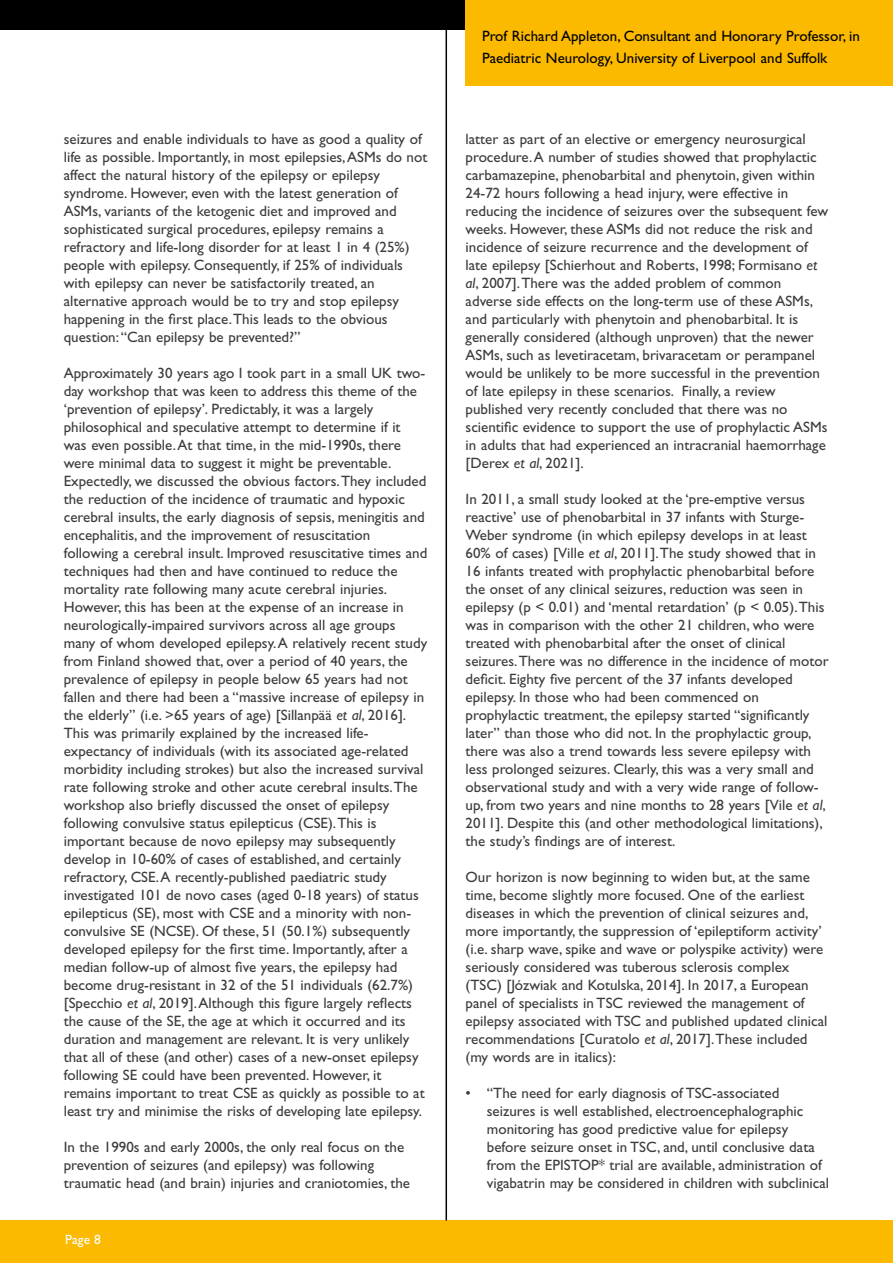
<style>
.page{position:relative;width:893px;height:1263px;background:#fff}
.page>*{position:absolute;margin:0;border:0;box-sizing:border-box;transform-origin:0 0}
.t1{font:15px/18px "Gill Sans Std";color:#3c3c3b}
.t2{font:15px/21px "Gill Sans Std";color:#000}
.t3{font:13.5px "Gill Sans Std";color:#fff}
.s1{font-style:italic}
</style>
<div class="page">
<div style="left:0;top:0;width:893px;height:30px;background:#000"></div>
<div style="left:0;top:1220px;width:893px;height:43px;background:#fbba00"></div>
<hr style="left:446px;top:30px;width:1px;height:1190px;background:#000">
<div style="left:466px;top:0;width:427px;height:85px;background:#fbba00"></div>
<p class="t1" style="left:64px;top:130px;width:365px">seizures and enable individuals to have as good a quality of life as possible. Importantly, in most epilepsies, ASMs do not affect the natural history of the epilepsy or epilepsy syndrome. However, even with the latest generation of ASMs, variants of the ketogenic diet and improved and sophisticated surgical procedures, epilepsy remains a refractory and life-long disorder for at least 1 in 4 (25%) people with epilepsy. Consequently, if 25% of individuals with epilepsy can never be satisfactorily treated, an alternative approach would be to try and stop epilepsy happening in the first place. This leads to the obvious question: “Can epilepsy be prevented?”</p>
<p class="t1" style="left:64px;top:364px;width:365px">Approximately 30 years ago I took part in a small UK two&shy;day workshop that was keen to address this theme of the ‘prevention of epilepsy’. Predictably, it was a largely philosophical and speculative attempt to determine if it<br>was even possible. At that time, in the mid-1990s, there were minimal data to suggest it might be preventable.<br>Expectedly, we discussed the obvious factors. They included the reduction of the incidence of traumatic and hypoxic cerebral insults, the early diagnosis of sepsis, meningitis and encephalitis, and the improvement of resuscitation following a cerebral insult. Improved resuscitative times and techniques had then and have continued to reduce the mortality rate following many acute cerebral injuries.<br>However, this has been at the expense of an increase in neurologically-impaired survivors across all age groups many of whom developed epilepsy. A relatively recent study from Finland showed that, over a period of 40 years, the prevalence of epilepsy in people below 65 years had not fallen and there had been a “massive increase of epilepsy in the elderly” (i.e. &gt;65 years of age) [Sillanpää <span class="s1">et al</span>, 2016].<br>This was primarily explained by the increased life&shy;expectancy of individuals (with its associated age-related morbidity including strokes) but also the increased survival rate following stroke and other acute cerebral insults. The workshop also briefly discussed the onset of epilepsy following convulsive status epilepticus (CSE). This is important because de novo epilepsy may subsequently develop in 10-60% of cases of established, and certainly refractory, CSE. A recently-published paediatric study investigated 101 de novo cases (aged 0-18 years) of status epilepticus (SE), most with CSE and a minority with non&shy;convulsive SE (NCSE). Of these, 51 (50.1%) subsequently developed epilepsy for the first time. Importantly, after a median follow-up of almost five years, the epilepsy had become drug‐resistant in 32 of the 51 individuals (62.7%) [Specchio <span class="s1">et al</span>, 2019]. Although this figure largely reflects the cause of the SE, the age at which it occurred and its duration and management are relevant. It is very unlikely that all of these (and other) cases of a new-onset epilepsy following SE could have been prevented. However, it remains important to treat CSE as quickly as possible to at least try and minimise the risks of developing late epilepsy.</p>
<p class="t1" style="left:64px;top:1138px;width:348px">In the 1990s and early 2000s, the only real focus on the prevention of seizures (and epilepsy) was following traumatic head (and brain) injuries and craniotomies, the</p>
<p class="t3" style="left:65px;top:1231px;width:37px">Page 8</p>
<p class="t2" style="left:482px;top:26px;width:379px">Prof Richard Appleton, Consultant and Honorary Professor, in<br>Paediatric Neurology, University of Liverpool and Suffolk</p>
<p class="t1" style="left:466px;top:130px;width:364px">latter as part of an elective or emergency neurosurgical procedure. A number of studies showed that prophylactic carbamazepine, phenobarbital and phenytoin, given within 24-72 hours following a head injury, were effective in reducing the incidence of seizures over the subsequent few weeks. However, these ASMs did not reduce the risk and incidence of seizure recurrence and the development of late epilepsy [Schierhout and Roberts, 1998; Formisano <span class="s1">et al</span>, 2007]. There was the added problem of common adverse side effects on the long-term use of these ASMs, and particularly with phenytoin and phenobarbital. It is generally considered (although unproven) that the newer ASMs, such as levetiracetam, brivaracetam or perampanel would be unlikely to be more successful in the prevention of late epilepsy in these scenarios. Finally, a review published very recently concluded that there was no scientific evidence to support the use of prophylactic ASMs in adults that had experienced an intracranial haemorrhage [Derex <span class="s1">et al</span>, 2021].</p>
<p class="t1" style="left:466px;top:490px;width:364px">In 2011, a small study looked at the ‘pre-emptive versus reactive’ use of phenobarbital in 37 infants with Sturge-Weber syndrome (in which epilepsy develops in at least 60% of cases) [Ville <span class="s1">et al</span>, 2011]. The study showed that in 16 infants treated with prophylactic phenobarbital before the onset of any clinical seizures, reduction was seen in epilepsy (p &lt; 0.01) and ‘mental retardation’ (p &lt; 0.05). This was in comparison with the other 21 children, who were treated with phenobarbital after the onset of clinical seizures. There was no difference in the incidence of motor deficit. Eighty five percent of the 37 infants developed epilepsy. In those who had been commenced on prophylactic treatment, the epilepsy started “significantly later” than those who did not. In the prophylactic group, there was also a trend towards less severe epilepsy with less prolonged seizures. Clearly, this was a very small and observational study and with a very wide range of follow&shy;up, from two years and nine months to 28 years [Vile <span class="s1">et al</span>, 2011]. Despite this (and other methodological limitations), the study’s findings are of interest.</p>
<p class="t1" style="left:466px;top:868px;width:363px">Our horizon is now beginning to widen but, at the same time, become slightly more focused. One of the earliest diseases in which the prevention of clinical seizures and, more importantly, the suppression of ‘epileptiform activity’ (i.e. sharp wave, spike and wave or polyspike activity) were seriously considered was tuberous sclerosis complex (TSC) [Józwiak and Kotulska, 2014]. In 2017, a European panel of specialists in TSC reviewed the management of epilepsy associated with TSC and published updated clinical recommendations [Curatolo <span class="s1">et al</span>, 2017]. These included (my words are in italics):</p>
<p class="t1" style="left:487px;top:1084px;width:344px;text-indent:-21px">• “The need for early diagnosis of TSC-associated seizures is well established, electroencephalographic monitoring has good predictive value for epilepsy before seizure onset in TSC, and, until conclusive data from the EPISTOP* trial are available, administration of vigabatrin may be considered in children with subclinical</p>
</div>
